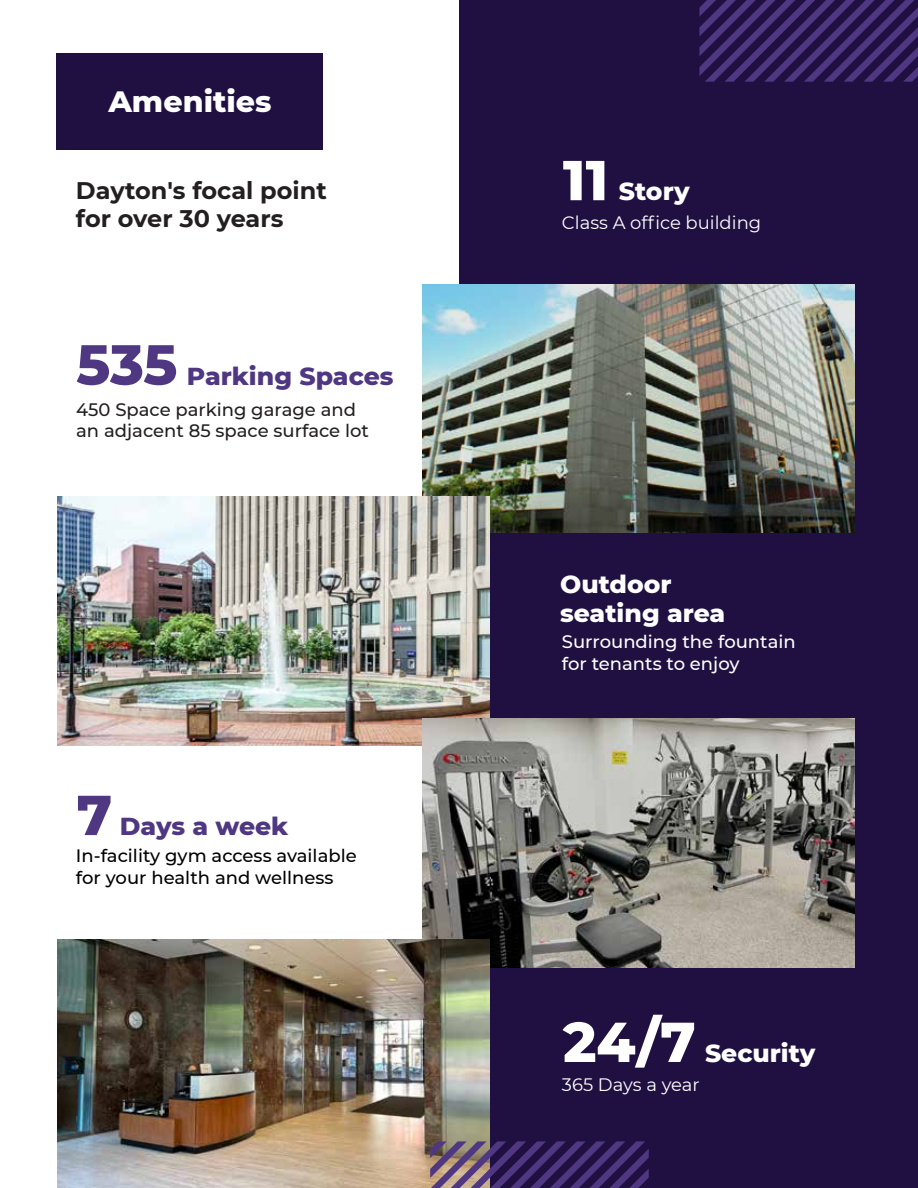
<style>
.page{position:relative;width:918px;height:1188px;background:#fff}
.page>*{position:absolute;margin:0;border:0;box-sizing:border-box;transform-origin:0 0}
.t1{font:800 56.1px "Montserrat";color:#fff}
.t2{font:800 56.1px "Montserrat";color:#503782}
.t3{font:800 30px "Montserrat";color:#fff}
.t4{font:800 25.05px/28.5px "Montserrat";color:#fff}
.t5{font:800 25.05px "Montserrat";color:#503782}
.t6{font:700 24px/28.8px "Montserrat";color:#231f20}
.t7{font:500 18px/21.6px "Montserrat";color:#000}
.t8{font:500 18px/21.6px "Montserrat";color:#231f20}
.t9{font:500 18px/21.6px "Montserrat";color:#fff}
.t10{font:18px "Montserrat";color:#fff}
</style>
<div class="page">
<div style="left:459px;top:0;width:459px;height:1188px;background:#201041"></div>
<div style="left:57px;top:53px;width:266px;height:96px;background:#201041"></div>
<img style="left:423px;top:285px;width:432px;height:248px">
<svg style="left:699px;top:0;width:219px;height:82px"></svg>
<img style="left:57px;top:497px;width:432px;height:248px">
<img style="left:423px;top:719px;width:432px;height:248px">
<img style="left:57px;top:940px;width:432px;height:248px">
<svg style="left:430px;top:1141px;width:219px;height:47px"></svg>
<h2 class="t3" style="left:108px;top:87px;width:165px">Amenities</h2>
<h3 class="t6" style="left:76px;top:177px;width:252px">Dayton's focal point for over 30 years</h3>
<h1 class="t2" style="left:76px;top:337px;width:103px">535</h1>
<h3 class="t5" style="left:187px;top:363px;width:208px">Parking Spaces</h3>
<p class="t8" style="left:76px;top:399px;width:294px">450 Space parking garage and an adjacent 85 space surface lot</p>
<h1 class="t2" style="left:77px;top:788px;width:37px">7</h1>
<h3 class="t5" style="left:120px;top:814px;width:170px">Days a week</h3>
<p class="t7" style="left:76px;top:845px;width:282px">In-facility gym access available for your health and wellness</p>
<h1 class="t1" style="left:563px;top:153px;width:47px">11</h1>
<h3 class="t4" style="left:619px;top:178px;width:72px">Story</h3>
<p class="t10" style="left:562px;top:211px;width:201px">Class A office building</p>
<h3 class="t4" style="left:560px;top:571px;width:167px">Outdoor seating area</h3>
<p class="t9" style="left:562px;top:631px;width:235px">Surrounding the fountain for tenants to enjoy</p>
<h1 class="t1" style="left:563px;top:1015px;width:134px">24/7</h1>
<h3 class="t4" style="left:705px;top:1040px;width:112px">Security</h3>
<p class="t10" style="left:562px;top:1073px;width:139px">365 Days a year</p>
</div>
